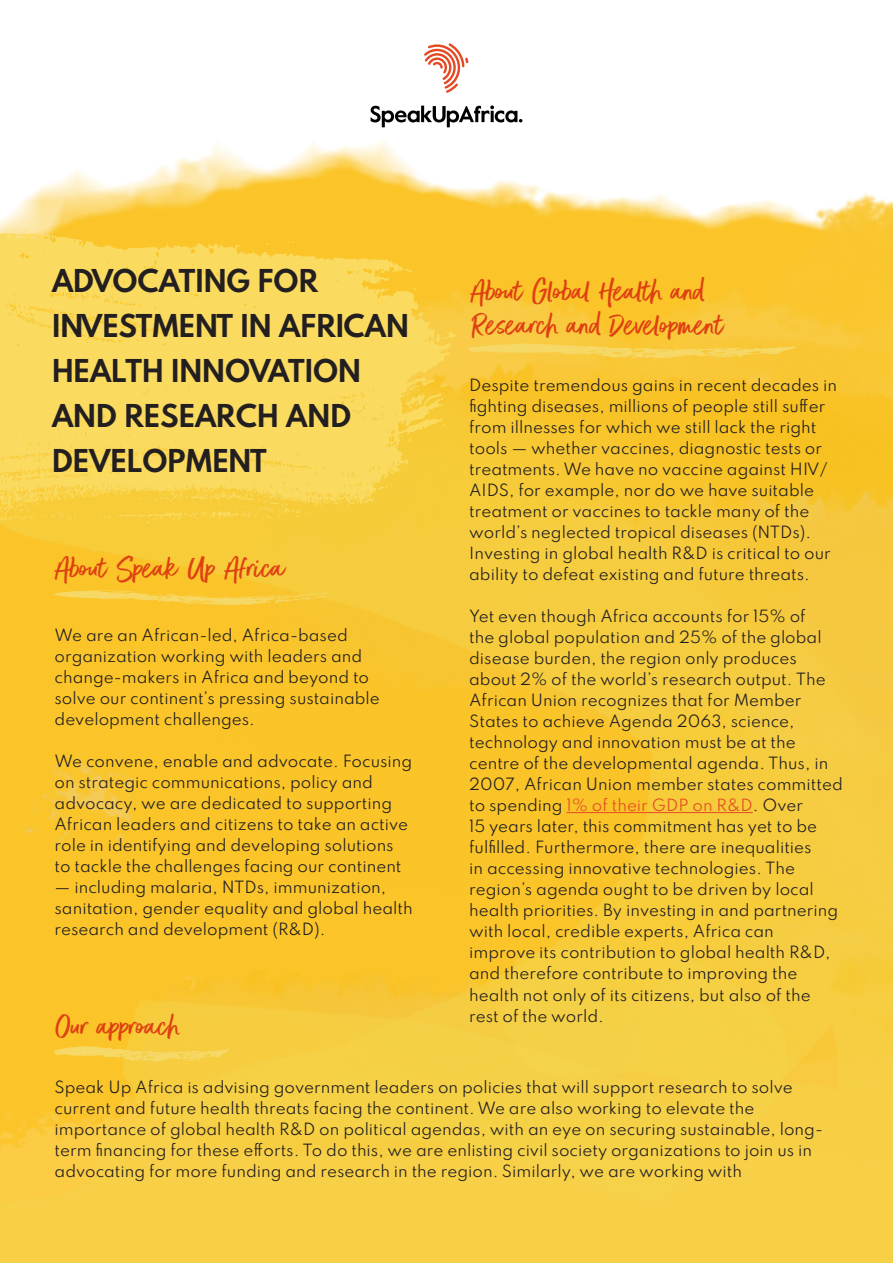
<style>
.page{position:relative;width:893px;height:1263px;background:#fff}
.page>*{position:absolute;margin:0;border:0;box-sizing:border-box;transform-origin:0 0}
.t1{font:35.1px/34.7px "Better Times";color:#de4012}
.t2{font:700 27.9px/45px "Spartan MB";color:#231f20}
.corps_de_texte{font:15px/21px "Spartan";color:#231f20}
.s1{color:#e34c24}
</style>
<div class="page">
<img style="left:0;top:60px;width:893px;height:1203px">
<hr style="left:566px;top:812px;width:187px;height:1px;background:#e34c24">
<svg style="left:468px;top:343px;width:329px;height:15px;background:#f7cf4e"></svg>
<svg style="left:54px;top:1046px;width:176px;height:16px;background:#f7d04b"></svg>
<svg style="left:0;top:230px;width:451px;height:299px;background:#f9d756"></svg>
<svg style="left:404px;top:468px;width:2px;height:6px"></svg>
<svg style="left:403px;top:388px;width:22px;height:25px"></svg>
<svg style="left:237px;top:244px;width:10px;height:11px"></svg>
<svg style="left:97px;top:337px;width:6px;height:3px"></svg>
<svg style="left:124px;top:319px;width:2px;height:7px"></svg>
<svg style="left:38px;top:309px;width:6px;height:3px"></svg>
<svg style="left:386px;top:288px;width:9px;height:5px"></svg>
<svg style="left:333px;top:500px;width:17px;height:7px"></svg>
<svg style="left:371px;top:483px;width:21px;height:16px"></svg>
<svg style="left:85px;top:485px;width:238px;height:42px;background:#f8cf41"></svg>
<svg style="left:0;top:493px;width:76px;height:29px;background:#f8cf41"></svg>
<svg style="left:441px;top:384px;width:6px;height:22px"></svg>
<svg style="left:428px;top:324px;width:28px;height:18px"></svg>
<svg style="left:403px;top:268px;width:9px;height:6px"></svg>
<svg style="left:370px;top:105px;width:152px;height:22px"></svg>
<svg style="left:424px;top:43px;width:44px;height:50px"></svg>
<svg style="left:54px;top:590px;width:283px;height:15px;background:#f8cb3f"></svg>
<p class="t2" style="left:52px;top:258px;width:358px">ADVOCATING FOR<br>INVESTMENT IN AFRICAN<br>HEALTH INNOVATION<br>AND RESEARCH AND<br>DEVELOPMENT</p>
<p class="t1" style="left:471px;top:275px;width:254px">About Global Health and<br>Research and Development</p>
<p class="corps_de_texte" style="left:469px;top:374px;width:369px">Despite tremendous gains in recent decades in fighting diseases, millions of people still suffer from illnesses for which we still lack the right tools — whether vaccines, diagnostic tests or treatments. We have no vaccine against HIV/ AIDS, for example, nor do we have suitable treatment or vaccines to tackle many of the world’s neglected tropical diseases (NTDs).<br>Investing in global health R&amp;D is critical to our ability to defeat existing and future threats.</p>
<p class="corps_de_texte" style="left:469px;top:605px;width:375px">Yet even though Africa accounts for 15% of<br>the global population and 25% of the global disease burden, the region only produces about 2% of the world’s research output. The African Union recognizes that for Member States to achieve Agenda 2063, science, technology and innovation must be at the centre of the developmental agenda. Thus, in 2007, African Union member states committed to spending <span class="s1">1% of their GDP on R&amp;D</span>. Over<br>15 years later, this commitment has yet to be fulfilled. Furthermore, there are inequalities<br>in accessing innovative technologies. The region’s agenda ought to be driven by local health priorities. By investing in and partnering with local, credible experts, Africa can improve its contribution to global health R&amp;D, and therefore contribute to improving the health not only of its citizens, but also of the rest of the world.</p>
<p class="t1" style="left:55px;top:553px;width:231px">About Speak Up Africa</p>
<p class="corps_de_texte" style="left:55px;top:624px;width:327px">We are an African-led, Africa-based organization working with leaders and change-makers in Africa and beyond to solve our continent’s pressing sustainable development challenges.</p>
<p class="corps_de_texte" style="left:55px;top:750px;width:359px">We convene, enable and advocate. Focusing on strategic communications, policy and advocacy, we are dedicated to supporting African leaders and citizens to take an active role in identifying and developing solutions to tackle the challenges facing our continent</p>
<p class="corps_de_texte" style="left:55px;top:876px;width:360px">— including malaria, NTDs, immunization, sanitation, gender equality and global health research and development (R&amp;D).</p>
<p class="t1" style="left:55px;top:1011px;width:126px">Our approach</p>
<p class="corps_de_texte" style="left:55px;top:1076px;width:770px">Speak Up Africa is advising government leaders on policies that will support research to solve current and future health threats facing the continent. We are also working to elevate the importance of global health R&amp;D on political agendas, with an eye on securing sustainable, long&shy;term financing for these efforts. To do this, we are enlisting civil society organizations to join us in advocating for more funding and research in the region. Similarly, we are working with</p>
</div>
